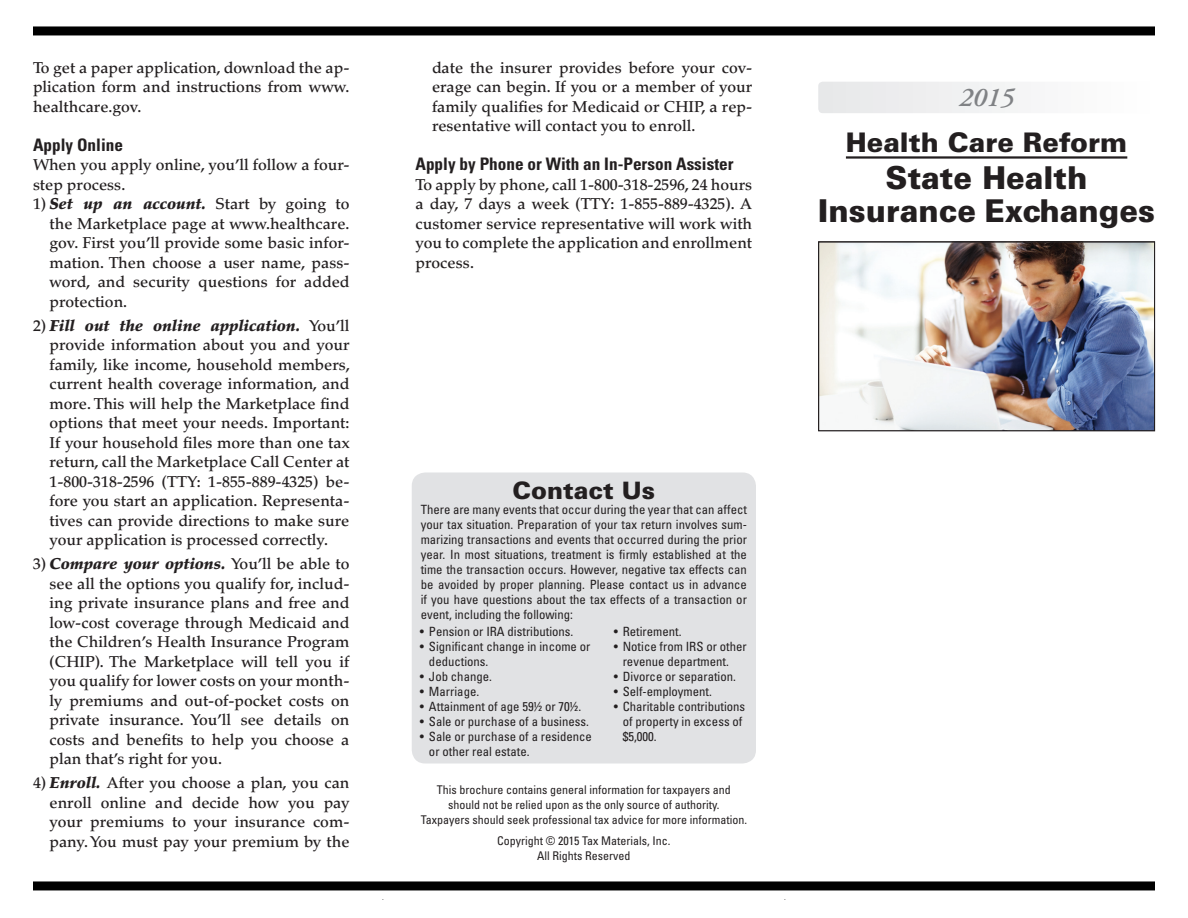
<style>
.page{position:relative;width:1188px;height:918px;background:#fff}
.page>*{position:absolute;margin:0;border:0;box-sizing:border-box;transform-origin:0 0}
.t1{font:900 31.5px/33px "Univers LT Std";color:#231f20;text-align:center}
.t2{font:900 27px "Univers LT Std";color:#231f20}
.t3{font:italic 600 27px "Adobe Garamond Pro";color:#808285}
.t4{font:900 24px "Univers LT Std";color:#231f20}
.t5{font:700 condensed 17.25px "Univers LT Std";color:#231f20}
.t6{font:500 15.75px/19.5px "Palatino LT Std";color:#231f20;text-align:justify}
.t7{font:condensed 12.75px/15px "Univers LT Std";color:#231f20}
.t8{font:condensed 12px/15px "Univers LT Std";color:#231f20;text-align:center}
.s1{font-weight:900;font-style:italic}
</style>
<div class="page">
<div style="left:412px;top:472px;width:344px;height:292px;background:#e1e2e4;border-radius:14px"></div>
<hr style="left:846px;top:156px;width:281px;height:3px;background:#231f20">
<div style="left:818px;top:82px;width:337px;height:31px;background:#f2f3f4;border-radius:4px"></div>
<img style="left:821px;top:244px;width:332px;height:185px">
<div style="left:818px;top:242px;width:337px;height:189px;border:1px solid #231f20"></div>
<div style="left:33px;top:26px;width:1122px;height:9px;background:#000"></div>
<div style="left:33px;top:881px;width:1122px;height:9px;background:#000"></div>
<p class="t6" style="left:33px;top:58px;width:318px">To get a paper application, download the ap&shy;plication form and instructions from www. healthcare.gov.</p>
<p class="t5" style="left:33px;top:134px;width:92px">Apply Online</p>
<p class="t6" style="left:33px;top:156px;width:318px">When you apply online, you’ll follow a four&shy;step process.</p>
<p class="t6" style="left:50px;top:195px;width:302px;text-indent:-17px">1) <span class="s1">Set up an account.</span> Start by going to the Marketplace page at www.healthcare. gov. First you’ll provide some basic infor&shy;mation. Then choose a user name, pass&shy;word, and security questions for added protection.</p>
<p class="t6" style="left:50px;top:316px;width:302px;text-indent:-17px">2) <span class="s1">Fill out the online application.</span> You’ll provide information about you and your family, like income, household members, current health coverage information, and more. This will help the Marketplace find options that meet your needs. Important:<br>If your household files more than one tax return, call the Marketplace Call Center at 1-800-318-2596 (TTY: 1-855-889-4325) be&shy;fore you start an application. Representa&shy;tives can provide directions to make sure your application is processed correctly.</p>
<p class="t6" style="left:50px;top:555px;width:302px;text-indent:-17px">3) <span class="s1">Compare your options.</span> You’ll be able to see all the options you qualify for, includ&shy;ing private insurance plans and free and low-cost coverage through Medicaid and the Children’s Health Insurance Program (CHIP). The Marketplace will tell you if you qualify for lower costs on your month&shy;ly premiums and out-of-pocket costs on private insurance. You’ll see details on costs and benefits to help you choose a plan that’s right for you.</p>
<p class="t6" style="left:50px;top:774px;width:302px;text-indent:-17px">4) <span class="s1">Enroll.</span> After you choose a plan, you can enroll online and decide how you pay your premiums to your insurance com&shy;pany. You must pay your premium by the</p>
<p class="t6" style="left:432px;top:58px;width:322px">date the insurer provides before your cov&shy;erage can begin. If you or a member of your family qualifies for Medicaid or CHIP, a rep&shy;resentative will contact you to enroll.</p>
<p class="t5" style="left:416px;top:154px;width:320px">Apply by Phone or With an In-Person Assister</p>
<p class="t6" style="left:416px;top:175px;width:338px">To apply by phone, call 1-800-318-2596, 24 hours a day, 7 days a week (TTY: 1-855-889-4325). A customer service representative will work with you to complete the application and enrollment process.</p>
<h3 class="t4" style="left:513px;top:475px;width:144px">Contact Us</h3>
<p class="t7" style="left:421px;top:502px;width:328px;text-align:justify">There are many events that occur during the year that can affect your tax situation. Preparation of your tax return involves sum&shy;marizing transactions and events that occurred during the prior year. In most situations, treatment is firmly established at the time the transaction occurs. However, negative tax effects can be avoided by proper planning. Please contact us in advance if you have questions about the tax effects of a transaction or event, including the following:</p>
<p class="t7" style="left:420px;top:624px;width:155px">• Pension or IRA distributions.</p>
<p class="t7" style="left:429px;top:639px;width:163px;text-indent:-9px">• Significant change in income or deductions.</p>
<p class="t7" style="left:420px;top:669px;width:74px">• Job change.</p>
<p class="t7" style="left:420px;top:684px;width:61px">• Marriage.</p>
<p class="t7" style="left:420px;top:699px;width:163px">• Attainment of age 59½ or 70½.</p>
<p class="t7" style="left:420px;top:714px;width:171px">• Sale or purchase of a business.</p>
<p class="t7" style="left:429px;top:729px;width:164px;text-indent:-9px">• Sale or purchase of a residence or other real estate.</p>
<p class="t7" style="left:614px;top:624px;width:69px">• Retirement.</p>
<p class="t7" style="left:623px;top:639px;width:125px;text-indent:-9px">• Notice from IRS or other revenue department.</p>
<p class="t7" style="left:614px;top:669px;width:124px">• Divorce or separation.</p>
<p class="t7" style="left:614px;top:684px;width:100px">• Self-employment.</p>
<p class="t7" style="left:623px;top:699px;width:124px;text-indent:-9px">• Charitable contributions of property in excess of $5,000.</p>
<p class="t8" style="left:421px;top:782px;width:328px">This brochure contains general information for taxpayers and should not be relied upon as the only source of authority.<br>Taxpayers should seek professional tax advice for more information.</p>
<p class="t8" style="left:497px;top:833px;width:175px">Copyright © 2015 Tax Materials, Inc.<br>All Rights Reserved</p>
<h2 class="t3" style="left:959px;top:82px;width:57px">2015</h2>
<h2 class="t2" style="left:846px;top:125px;width:283px">Health Care Reform</h2>
<h1 class="t1" style="left:818px;top:161px;width:338px">State Health<br>Insurance Exchanges</h1>
</div>
